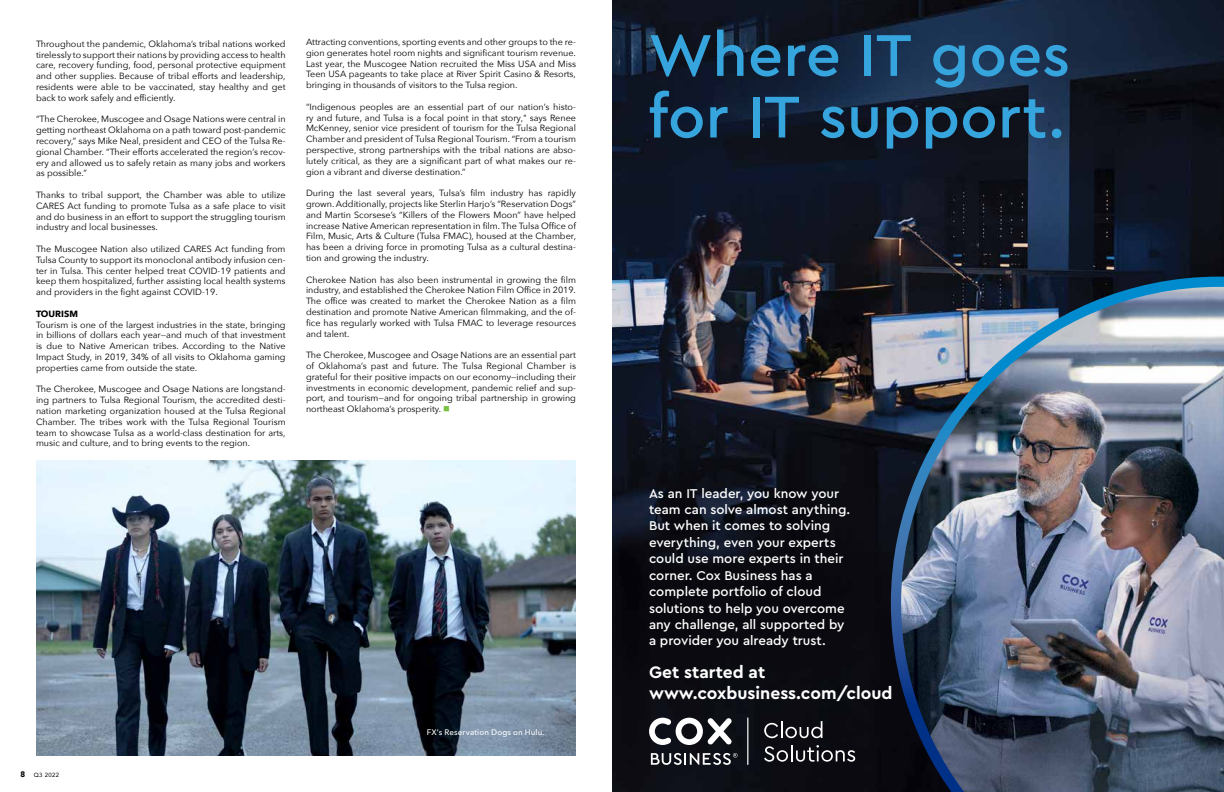
<style>
.page{position:relative;width:1224px;height:792px;background:#fff}
.page>*{position:absolute;margin:0;border:0;box-sizing:border-box;transform-origin:0 0}
.t1{font:500 61.6px/61.6px "Cera Pro";color:#37a5dd}
.t2{font:700 17.5px/21px "Cera Pro";color:#fff}
.t3{font:500 13.4px/16.4px "Cera Pro";color:#fff}
.t4{font:9px/10.8px "Avenir Next";color:#000;text-align:justify}
.t5{font:700 9px "Avenir Next";color:#000}
.t6{font:500 8px "Avenir Next";letter-spacing:.015em;color:#fff}
.t7{font:6px "Avenir";letter-spacing:.055em;color:#000}
.s1{color:#7ac143}
.s2{font-weight:900;font-size:8px}
</style>
<div class="page">
<img style="left:612px;top:0;width:612px;height:792px">
<img style="left:891px;top:277px;width:333px;height:515px">
<hr style="left:747px;top:717px;width:1px;height:48px;background:#fff">
<svg style="left:764px;top:721px;width:58px;height:17px"></svg>
<svg style="left:764px;top:745px;width:91px;height:17px;background:#47474b"></svg>
<svg style="left:649px;top:718px;width:83px;height:27px"></svg>
<svg style="left:651px;top:753px;width:87px;height:12px"></svg>
<img style="left:36px;top:461px;width:540px;height:295px">
<p class="t4" style="left:36px;top:38px;width:251px">Throughout the pandemic, Oklahoma’s tribal nations worked tirelessly to support their nations by providing access to health care, recovery funding, food, personal protective equipment and other supplies. Because of tribal efforts and leadership, residents were able to be vaccinated, stay healthy and get back to work safely and efficiently.</p>
<p class="t4" style="left:36px;top:113px;width:251px">“The Cherokee, Muscogee and Osage Nations were central in getting northeast Oklahoma on a path toward post-pandemic recovery,” says Mike Neal, president and CEO of the Tulsa Re&shy;gional Chamber. “Their efforts accelerated the region’s recov&shy;ery and allowed us to safely retain as many jobs and workers as possible.”</p>
<p class="t4" style="left:36px;top:189px;width:251px">Thanks to tribal support, the Chamber was able to utilize CARES Act funding to promote Tulsa as a safe place to visit and do business in an effort to support the struggling tourism industry and local businesses.</p>
<p class="t4" style="left:36px;top:243px;width:251px">The Muscogee Nation also utilized CARES Act funding from Tulsa County to support its monoclonal antibody infusion cen&shy;ter in Tulsa. This center helped treat COVID-19 patients and keep them hospitalized, further assisting local health systems and providers in the fight against COVID-19.</p>
<p class="t5" style="left:36px;top:306px;width:44px">TOURISM</p>
<p class="t4" style="left:36px;top:319px;width:251px">Tourism is one of the largest industries in the state, bringing in billions of dollars each year—and much of that investment is due to Native American tribes. According to the Native Impact Study, in 2019, 34% of all visits to Oklahoma gaming properties came from outside the state.</p>
<p class="t4" style="left:36px;top:383px;width:251px">The Cherokee, Muscogee and Osage Nations are longstand&shy;ing partners to Tulsa Regional Tourism, the accredited desti&shy;nation marketing organization housed at the Tulsa Regional Chamber. The tribes work with the Tulsa Regional Tourism team to showcase Tulsa as a world-class destination for arts, music and culture, and to bring events to the region.</p>
<p class="t4" style="left:306px;top:36px;width:272px">Attracting conventions, sporting events and other groups to the re&shy;gion generates hotel room nights and significant tourism revenue.<br>Last year, the Muscogee Nation recruited the Miss USA and Miss Teen USA pageants to take place at River Spirit Casino &amp; Resorts, bringing in thousands of visitors to the Tulsa region.</p>
<p class="t4" style="left:306px;top:101px;width:272px">“Indigenous peoples are an essential part of our nation’s histo&shy;ry and future, and Tulsa is a focal point in that story," says Renee McKenney, senior vice president of tourism for the Tulsa Regional Chamber and president of Tulsa Regional Tourism. “From a tourism perspective, strong partnerships with the tribal nations are abso&shy;lutely critical, as they are a significant part of what makes our re&shy;gion a vibrant and diverse destination.”</p>
<p class="t4" style="left:306px;top:187px;width:272px">During the last several years, Tulsa’s film industry has rapidly grown. Additionally, projects like Sterlin Harjo’s “Reservation Dogs” and Martin Scorsese’s “Killers of the Flowers Moon” have helped increase Native American representation in film. The Tulsa Office of Film, Music, Arts &amp; Culture (Tulsa FMAC), housed at the Chamber, has been a driving force in promoting Tulsa as a cultural destina&shy;tion and growing the industry.</p>
<p class="t4" style="left:306px;top:274px;width:272px">Cherokee Nation has also been instrumental in growing the film industry, and established the Cherokee Nation Film Office in 2019.<br>The office was created to market the Cherokee Nation as a film destination and promote Native American filmmaking, and the of&shy;fice has regularly worked with Tulsa FMAC to leverage resources and talent.</p>
<p class="t4" style="left:306px;top:349px;width:272px">The Cherokee, Muscogee and Osage Nations are an essential part of Oklahoma’s past and future. The Tulsa Regional Chamber is grateful for their positive impacts on our economy—including their investments in economic development, pandemic relief and sup&shy;port, and tourism—and for ongoing tribal partnership in growing northeast Oklahoma’s prosperity. <span class="s1">■</span></p>
<p class="t7" style="left:20px;top:770px;width:40px"><span class="s2">8</span> Q3 2022</p>
<p class="t6" style="left:427px;top:726px;width:119px">FX’s Reservation Dogs on Hulu.</p>
<h1 class="t1" style="left:648px;top:22px;width:423px">Where IT goes for IT support.</h1>
<p class="t3" style="left:649px;top:484px;width:203px">As an IT leader, you know your team can solve almost anything.<br>But when it comes to solving everything, even your experts could use more experts in their corner. Cox Business has a complete portfolio of cloud solutions to help you overcome any challenge, all supported by a provider you already trust.</p>
<h2 class="t2" style="left:649px;top:661px;width:245px">Get started at www.coxbusiness.com/cloud</h2>
</div>
